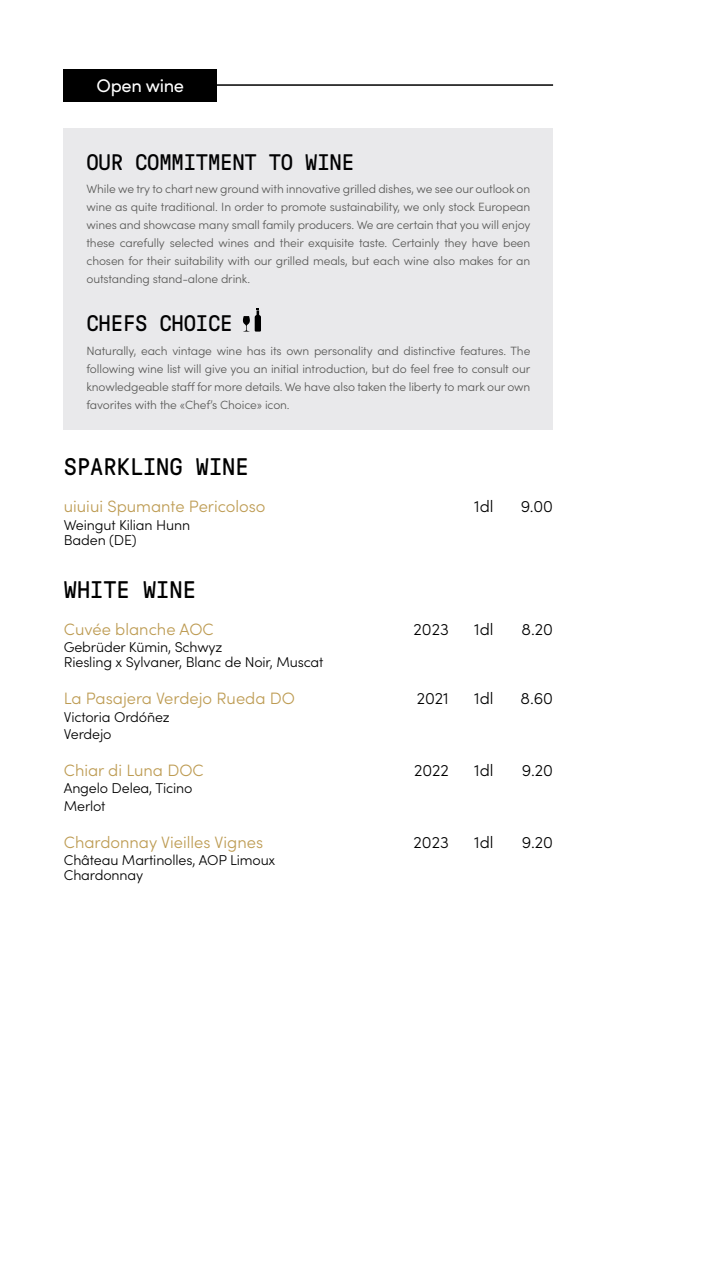
<style>
.page{position:relative;width:702px;height:1263px;background:#fff}
.page>*{position:absolute;margin:0;border:0;box-sizing:border-box;transform-origin:0 0}
.t1{font:24px "GT Pressura Mono";color:#000}
.t2{font:22.5px "GT Pressura Mono";letter-spacing:-.01em;color:#020203}
.t3{font:18.3px "Sofia Pro";letter-spacing:-.02em;color:#fff}
.t4{font:300 16.5px "Sofia Pro";color:#bd9b52}
.t5{font:300 16.5px "Sofia Pro";color:#000}
.t6{font:300 14.25px/15px "Sofia Pro";letter-spacing:-.01em;color:#000}
.t7{font:300 12px/18px "Sofia Pro";letter-spacing:-.01em;color:#585856;text-align:justify}
</style>
<div class="page">
<div style="left:64px;top:129px;width:489px;height:301px;background:#e9e9eb"></div>
<svg style="left:243px;top:308px;width:18px;height:24px"></svg>
<hr style="left:213px;top:84px;width:340px;height:2px;background:#000">
<div style="left:64px;top:69px;width:153px;height:32px;background:#000"></div>
<h3 class="t3" style="left:97px;top:72px;width:89px">Open wine</h3>
<h2 class="t2" style="left:86px;top:150px;width:269px">OUR COMMITMENT TO WINE</h2>
<p class="t7" style="left:86px;top:179px;width:445px">While we try to chart new ground with innovative grilled dishes, we see our outlook on wine as quite traditional. In order to promote sustainability, we only stock European wines and showcase many small family producers. We are certain that you will enjoy these carefully selected wines and their exquisite taste. Certainly they have been chosen for their suitability with our grilled meals, but each wine also makes for an outstanding stand-alone drink.</p>
<h2 class="t2" style="left:86px;top:312px;width:148px">CHEFS CHOICE</h2>
<p class="t7" style="left:86px;top:341px;width:445px">Naturally, each vintage wine has its own personality and distinctive features. The following wine list will give you an initial introduction, but do feel free to consult our knowledgeable staff for more details. We have also taken the liberty to mark our own favorites with the «Chef’s Choice» icon.</p>
<h1 class="t1" style="left:64px;top:454px;width:186px">SPARKLING WINE</h1>
<h3 class="t4" style="left:64px;top:495px;width:203px">uiuiui Spumante Pericoloso</h3>
<p class="t6" style="left:64px;top:516px;width:128px">Weingut Kilian Hunn<br>Baden (DE)</p>
<h1 class="t1" style="left:64px;top:576px;width:134px">WHITE WINE</h1>
<h3 class="t4" style="left:64px;top:617px;width:151px">Cuvée blanche AOC</h3>
<p class="t6" style="left:64px;top:639px;width:261px">Gebrüder Kümin, Schwyz<br>Riesling x Sylvaner, Blanc de Noir, Muscat</p>
<h3 class="t4" style="left:64px;top:687px;width:233px">La Pasajera Verdejo Rueda DO</h3>
<p class="t6" style="left:64px;top:707px;width:107px;line-height:17.1px">Victoria Ordóñez<br>Verdejo</p>
<h3 class="t4" style="left:64px;top:758px;width:141px">Chiar di Luna DOC</h3>
<p class="t6" style="left:64px;top:779px;width:130px;line-height:17.1px">Angelo Delea, Ticino<br>Merlot</p>
<h3 class="t4" style="left:64px;top:830px;width:201px">Chardonnay Vieilles Vignes</h3>
<p class="t6" style="left:64px;top:852px;width:213px">Château Martinolles, AOP Limoux<br>Chardonnay</p>
<h3 class="t5" style="left:474px;top:495px;width:21px">1dl</h3>
<h3 class="t5" style="left:520px;top:495px;width:34px">9.00</h3>
<h3 class="t5" style="left:413px;top:617px;width:37px">2023</h3>
<h3 class="t5" style="left:474px;top:617px;width:21px">1dl</h3>
<h3 class="t5" style="left:521px;top:617px;width:33px">8.20</h3>
<h3 class="t5" style="left:417px;top:687px;width:34px">2021</h3>
<h3 class="t5" style="left:474px;top:687px;width:21px">1dl</h3>
<h3 class="t5" style="left:520px;top:687px;width:34px">8.60</h3>
<h3 class="t5" style="left:414px;top:758px;width:36px">2022</h3>
<h3 class="t5" style="left:474px;top:758px;width:21px">1dl</h3>
<h3 class="t5" style="left:522px;top:758px;width:33px">9.20</h3>
<h3 class="t5" style="left:413px;top:830px;width:37px">2023</h3>
<h3 class="t5" style="left:474px;top:830px;width:21px">1dl</h3>
<h3 class="t5" style="left:522px;top:830px;width:33px">9.20</h3>
</div>
